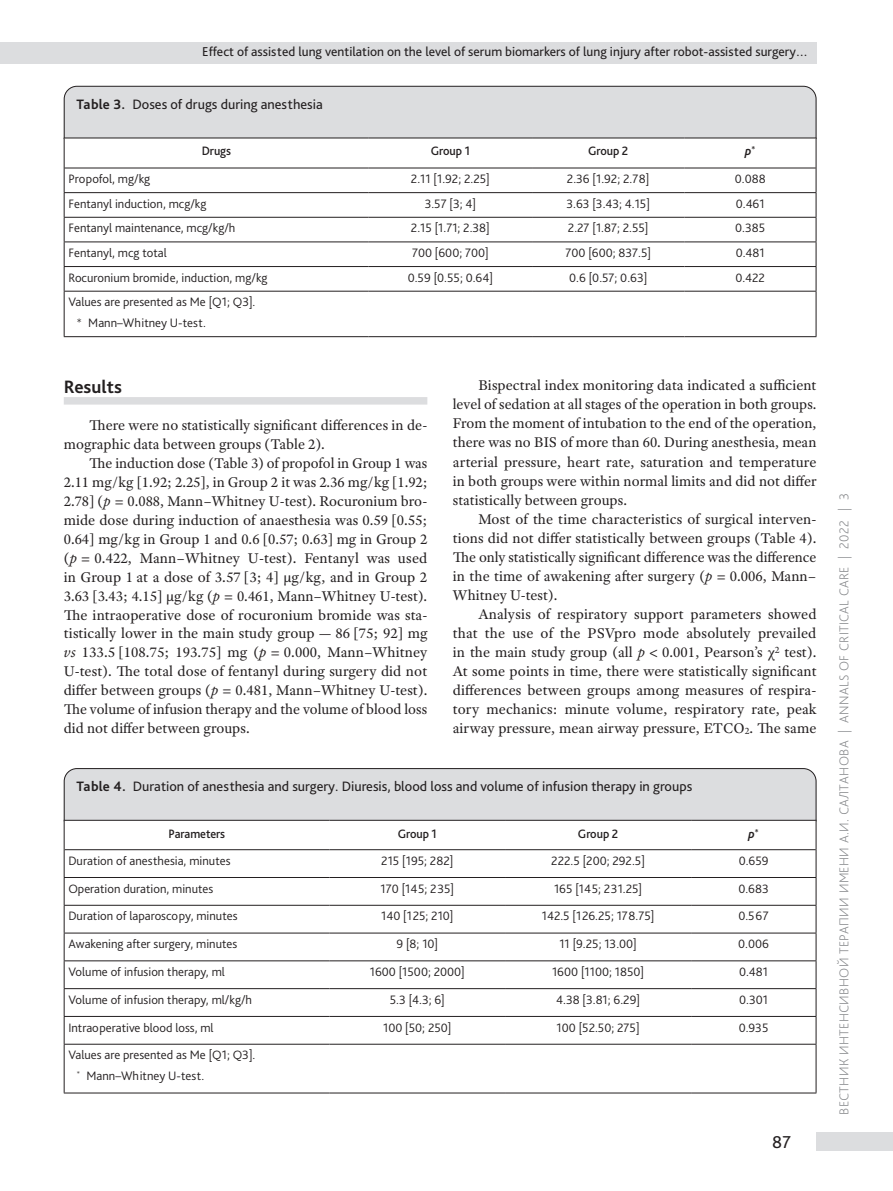
<style>
.page{position:relative;width:893px;height:1191px;background:#fff}
.page>*{position:absolute;margin:0;border:0;box-sizing:border-box;transform-origin:0 0}
.t1{font:700 18.75px "Bliss Pro";color:#231f20}
.t2{font:18px "Bliss Pro";color:#231f20}
.t3{font:15px/19px "Adobe Text Pro";color:#231f20;text-align:justify}
.t4{font:14.25px "Bliss Pro";color:#231f20}
.t5{font:13.5px "Bliss Pro";color:#231f20}
.t6{font:200 13.5px "Bliss Pro";letter-spacing:.025em;color:#808285}
.t7{font:300 12.75px/21px "Bliss Pro";color:#231f20}
.t8{font:500 12.75px "Bliss Pro";letter-spacing:-.005em;color:#231f20;scale:.95 1}
.t9{font:italic 700 12.75px "Bliss Pro";color:#231f20;scale:.95 1}
.s1{font-weight:700}
.s2{font-size:10.5px}
.s3{font-style:italic}
.s4{font-size:9.75px}
</style>
<div class="page">
<div style="left:816px;top:1132px;width:77px;height:18px;background:#dcdddf"></div>
<div style="left:0;top:42px;width:816px;height:22px;background:#dcdddf"></div>
<hr style="left:64px;top:1043px;width:266px;height:1px;background:#231f20">
<hr style="left:330px;top:1043px;width:175px;height:1px;background:#231f20">
<hr style="left:505px;top:1043px;width:186px;height:1px;background:#231f20">
<hr style="left:691px;top:1043px;width:125px;height:1px;background:#231f20">
<hr style="left:64px;top:1044px;width:1px;height:48px;background:#231f20">
<hr style="left:816px;top:1044px;width:1px;height:48px;background:#231f20">
<hr style="left:64px;top:1092px;width:266px;height:1px;background:#231f20">
<hr style="left:330px;top:1092px;width:175px;height:1px;background:#231f20">
<hr style="left:505px;top:1092px;width:186px;height:1px;background:#231f20">
<hr style="left:691px;top:1092px;width:125px;height:1px;background:#231f20">
<svg style="left:63px;top:768px;width:754px;height:275px"></svg>
<hr style="left:64px;top:291px;width:305px;height:1px;background:#231f20">
<hr style="left:369px;top:291px;width:163px;height:1px;background:#231f20">
<hr style="left:532px;top:291px;width:152px;height:1px;background:#231f20">
<hr style="left:684px;top:291px;width:132px;height:1px;background:#231f20">
<svg style="left:63px;top:85px;width:754px;height:206px"></svg>
<hr style="left:64px;top:291px;width:1px;height:45px;background:#231f20">
<hr style="left:816px;top:291px;width:1px;height:45px;background:#231f20">
<hr style="left:64px;top:336px;width:305px;height:1px;background:#231f20">
<hr style="left:369px;top:336px;width:163px;height:1px;background:#231f20">
<hr style="left:532px;top:336px;width:152px;height:1px;background:#231f20">
<hr style="left:684px;top:336px;width:132px;height:1px;background:#231f20">
<hr style="left:64px;top:138px;width:305px;height:1px;background:#231f20">
<hr style="left:369px;top:138px;width:163px;height:1px;background:#231f20">
<hr style="left:532px;top:138px;width:152px;height:1px;background:#231f20">
<hr style="left:684px;top:138px;width:132px;height:1px;background:#231f20">
<hr style="left:65px;top:168px;width:304px;height:1px;background:#231f20">
<hr style="left:369px;top:168px;width:163px;height:1px;background:#231f20">
<hr style="left:532px;top:168px;width:152px;height:1px;background:#231f20">
<hr style="left:684px;top:168px;width:132px;height:1px;background:#231f20">
<hr style="left:64px;top:138px;width:1px;height:30px;background:#231f20">
<hr style="left:816px;top:138px;width:1px;height:30px;background:#231f20">
<div style="left:64px;top:397px;width:363px;height:7px;background:#dcdddf"></div>
<p class="t5" style="left:202px;top:43px;width:607px">Effect of assisted lung ventilation on the level of serum biomarkers of lung injury after robot-assisted surgery…</p>
<p class="t4" style="left:77px;top:96px;width:248px"><span class="s1">Table 3.</span> Doses of drugs during anesthesia</p>
<p class="t8" style="left:202px;top:143px;width:33px">Drugs</p>
<p class="t8" style="left:431px;top:143px;width:43px">Group 1</p>
<p class="t8" style="left:588px;top:143px;width:44px">Group 2</p>
<p class="t9" style="left:745px;top:143px;width:12px">p<sup>*</sup></p>
<p class="t7" style="left:68px;top:168px;width:83px">Propofol, mg/kg</p>
<p class="t7" style="left:411px;top:168px;width:80px">2.11 [1.92; 2.25]</p>
<p class="t7" style="left:567px;top:168px;width:84px">2.36 [1.92; 2.78]</p>
<p class="t7" style="left:735px;top:168px;width:32px">0.088</p>
<p class="t7" style="left:68px;top:193px;width:140px">Fentanyl induction, mcg/kg</p>
<p class="t7" style="left:425px;top:193px;width:53px">3.57 [3; 4]</p>
<p class="t7" style="left:566px;top:193px;width:85px">3.63 [3.43; 4.15]</p>
<p class="t7" style="left:736px;top:193px;width:30px">0.461</p>
<p class="t7" style="left:68px;top:217px;width:169px">Fentanyl maintenance, mcg/kg/h</p>
<p class="t7" style="left:411px;top:217px;width:80px">2.15 [1.71; 2.38]</p>
<p class="t7" style="left:568px;top:217px;width:82px">2.27 [1.87; 2.55]</p>
<p class="t7" style="left:735px;top:217px;width:32px">0.385</p>
<p class="t7" style="left:68px;top:242px;width:100px">Fentanyl, mcg total</p>
<p class="t7" style="left:412px;top:242px;width:78px">700 [600; 700]</p>
<p class="t7" style="left:565px;top:242px;width:87px">700 [600; 837.5]</p>
<p class="t7" style="left:736px;top:242px;width:31px">0.481</p>
<p class="t7" style="left:68px;top:266px;width:201px">Rocuronium bromide, induction, mg/kg</p>
<p class="t7" style="left:408px;top:266px;width:87px">0.59 [0.55; 0.64]</p>
<p class="t7" style="left:569px;top:266px;width:80px">0.6 [0.57; 0.63]</p>
<p class="t7" style="left:735px;top:266px;width:31px">0.422</p>
<p class="t7" style="left:77px;top:291px;width:180px;text-indent:-9px">Values are presented as Me [Q1; Q3]. <span class="s2">*</span> Mann–Whitney U-test.</p>
<p class="t1" style="left:64px;top:375px;width:60px">Results</p>
<p class="t3" style="left:64px;top:415px;width:365px;text-indent:26px">There were no statistically significant differences in de&shy;mographic data between groups (Table 2).</p>
<p class="t3" style="left:64px;top:453px;width:365px;text-indent:26px">The induction dose (Table 3) of propofol in Group 1 was 2.11 mg/kg [1.92; 2.25], in Group 2 it was 2.36 mg/kg [1.92; 2.78] (<span class="s3">p</span> = 0.088, Mann–Whitney U-test). Rocuronium bro&shy;mide dose during induction of anaesthesia was 0.59 [0.55; 0.64] mg/kg in Group 1 and 0.6 [0.57; 0.63] mg in Group 2 (<span class="s3">p</span> = 0.422, Mann–Whitney U-test). Fentanyl was used in Group 1 at a dose of 3.57 [3; 4] µg/kg, and in Group 2<br>3.63 [3.43; 4.15] µg/kg (<span class="s3">p</span> = 0.461, Mann–Whitney U-test).<br>The intraoperative dose of rocuronium bromide was sta&shy;tistically lower in the main study group — 86 [75; 92] mg <span class="s3">vs</span> 133.5 [108.75; 193.75] mg (<span class="s3">p</span> = 0.000, Mann–Whitney U-test). The total dose of fentanyl during surgery did not differ between groups (<span class="s3">p</span> = 0.481, Mann–Whitney U-test).<br>The volume of infusion therapy and the volume of blood loss did not differ between groups.</p>
<p class="t3" style="left:453px;top:376px;width:365px;text-indent:26px">Bispectral index monitoring data indicated a sufficient level of sedation at all stages of the operation in both groups.<br>From the moment of intubation to the end of the operation, there was no BIS of more than 60. During anesthesia, mean arterial pressure, heart rate, saturation and temperature in both groups were within normal limits and did not differ statistically between groups.</p>
<p class="t3" style="left:453px;top:509px;width:365px;text-indent:26px">Most of the time characteristics of surgical interven&shy;tions did not differ statistically between groups (Table 4).<br>The only statistically significant difference was the difference in the time of awakening after surgery (<span class="s3">p</span> = 0.006, Mann– Whitney U-test).</p>
<p class="t3" style="left:453px;top:604px;width:365px;text-indent:26px">Analysis of respiratory support parameters showed that the use of the PSVpro mode absolutely prevailed in the main study group (all <span class="s3">p</span> &lt; 0.001, Pearson’s χ<sup>2</sup> test).<br>At some points in time, there were statistically significant differences between groups among measures of respira&shy;tory mechanics: minute volume, respiratory rate, peak airway pressure, mean airway pressure, ETCO<span class="s4">2</span>. The same</p>
<p class="t4" style="left:77px;top:778px;width:617px"><span class="s1">Table 4.</span> Duration of anesthesia and surgery. Diuresis, blood loss and volume of infusion therapy in groups</p>
<p class="t8" style="left:169px;top:825px;width:61px">Parameters</p>
<p class="t8" style="left:398px;top:825px;width:43px">Group 1</p>
<p class="t8" style="left:578px;top:825px;width:44px">Group 2</p>
<p class="t9" style="left:748px;top:825px;width:12px">p<sup>*</sup></p>
<p class="t7" style="left:68px;top:849px;width:164px">Duration of anesthesia, minutes</p>
<p class="t7" style="left:381px;top:849px;width:74px">215 [195; 282]</p>
<p class="t7" style="left:551px;top:849px;width:95px">222.5 [200; 292.5]</p>
<p class="t7" style="left:739px;top:849px;width:31px">0.659</p>
<p class="t7" style="left:68px;top:877px;width:146px">Operation duration, minutes</p>
<p class="t7" style="left:381px;top:877px;width:75px">170 [145; 235]</p>
<p class="t7" style="left:554px;top:877px;width:90px">165 [145; 231.25]</p>
<p class="t7" style="left:738px;top:877px;width:32px">0.683</p>
<p class="t7" style="left:68px;top:905px;width:171px">Duration of laparoscopy, minutes</p>
<p class="t7" style="left:381px;top:905px;width:74px">140 [125; 210]</p>
<p class="t7" style="left:542px;top:905px;width:114px">142.5 [126.25; 178.75]</p>
<p class="t7" style="left:738px;top:905px;width:32px">0.567</p>
<p class="t7" style="left:68px;top:933px;width:170px">Awakening after surgery, minutes</p>
<p class="t7" style="left:396px;top:933px;width:43px">9 [8; 10]</p>
<p class="t7" style="left:559px;top:933px;width:79px">11 [9.25; 13.00]</p>
<p class="t7" style="left:738px;top:933px;width:32px">0.006</p>
<p class="t7" style="left:68px;top:961px;width:158px">Volume of infusion therapy, ml</p>
<p class="t7" style="left:370px;top:961px;width:97px">1600 [1500; 2000]</p>
<p class="t7" style="left:552px;top:961px;width:94px">1600 [1100; 1850]</p>
<p class="t7" style="left:739px;top:961px;width:31px">0.481</p>
<p class="t7" style="left:68px;top:988px;width:185px">Volume of infusion therapy, ml/kg/h</p>
<p class="t7" style="left:390px;top:988px;width:57px">5.3 [4.3; 6]</p>
<p class="t7" style="left:556px;top:988px;width:85px">4.38 [3.81; 6.29]</p>
<p class="t7" style="left:739px;top:988px;width:30px">0.301</p>
<p class="t7" style="left:68px;top:1016px;width:147px">Intraoperative blood loss, ml</p>
<p class="t7" style="left:383px;top:1016px;width:70px">100 [50; 250]</p>
<p class="t7" style="left:557px;top:1016px;width:85px">100 [52.50; 275]</p>
<p class="t7" style="left:739px;top:1016px;width:31px">0.935</p>
<p class="t7" style="left:77px;top:1044px;width:180px;text-indent:-9px">Values are presented as Me [Q1; Q3]. <sup>*</sup> Mann–Whitney U-test.</p>
<p class="t2" style="left:772px;top:1131px;width:20px">87</p>
<p class="t6" style="left:836px;top:1114px;width:623px;rotate:-90deg">ВЕСТНИК ИНТЕНСИВНОЙ ТЕРАПИИ ИМЕНИ А.И. САЛТАНОВА | ANNALS OF CRITICAL CARE | 2022 | 3</p>
</div>
